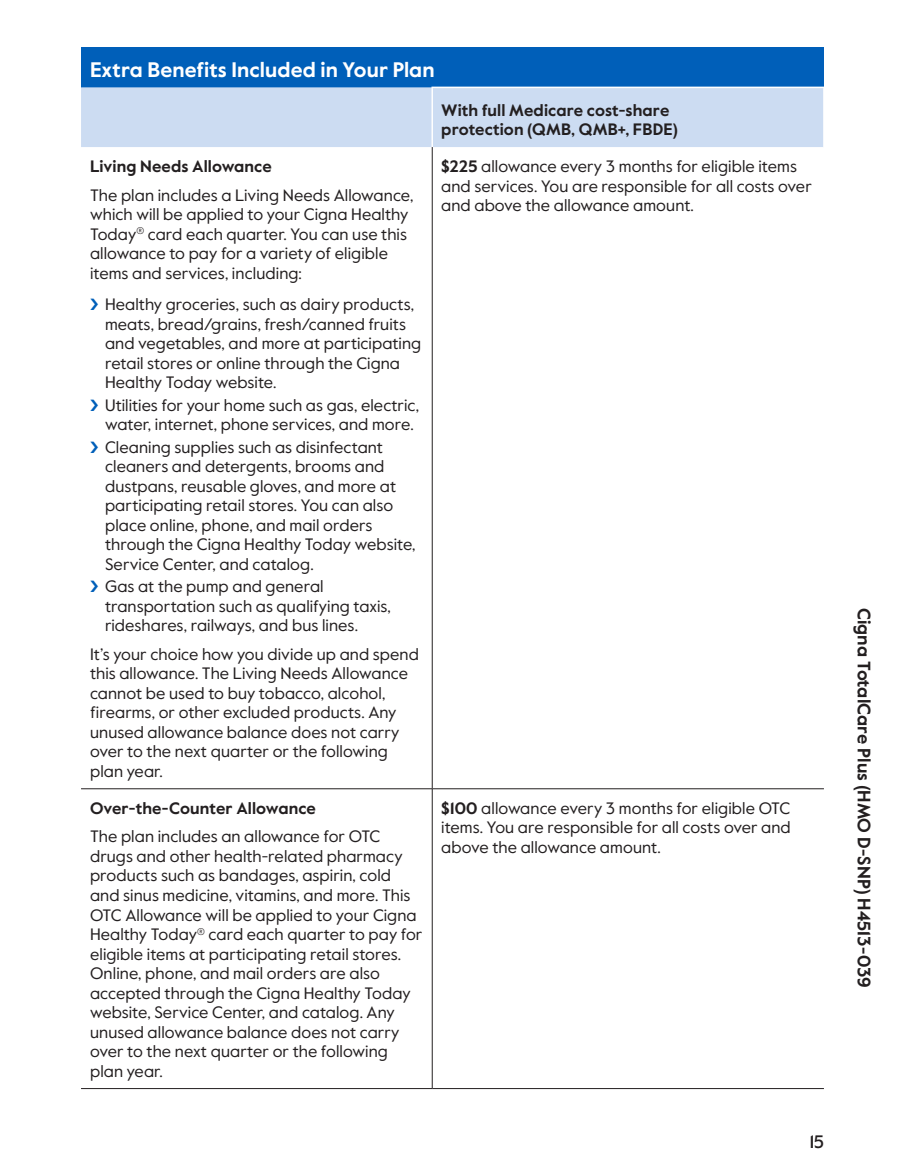
<style>
.page{position:relative;width:905px;height:1175px;background:#fff}
.page>*{position:absolute;margin:0;border:0;box-sizing:border-box;transform-origin:0 0}
.table_AB_h1{font:700 21px "Value Sans Pro";letter-spacing:.005em;color:#fff}
.margin_plan_name{font:700 18px "Value Sans Pro";color:#231f20}
.t1{font:500 18px "Value Sans Pro";color:#231f20}
.table_para{font:16.5px/19.5px "Value Sans Pro";letter-spacing:.005em;color:#231f20}
.table_para_AB{font:16.5px/19.5px "Value Sans Pro";letter-spacing:.005em;color:#231f20}
.table_col_h1_align_right{font:700 16.5px/19.5px "Value Sans Pro";letter-spacing:.005em;color:#231f20}
.table_para-2{font:700 16.5px "Value Sans Pro";letter-spacing:.005em;color:#231f20}
.s1{font-weight:700}
</style>
<div class="page">
<div style="left:81px;top:47px;width:743px;height:40px;background:#005fb9"></div>
<div style="left:81px;top:87px;width:742px;height:60px;background:#ccdcf2"></div>
<hr style="left:431px;top:87px;width:393px;height:1px;background:#fff">
<hr style="left:431px;top:88px;width:2px;height:59px;background:#fff">
<hr style="left:81px;top:788px;width:351px;height:1px;background:#231f20">
<hr style="left:81px;top:1088px;width:351px;height:1px;background:#231f20">
<hr style="left:432px;top:147px;width:1px;height:641px;background:#231f20">
<hr style="left:432px;top:788px;width:392px;height:1px;background:#231f20">
<hr style="left:432px;top:789px;width:1px;height:299px;background:#231f20">
<hr style="left:432px;top:1088px;width:392px;height:1px;background:#231f20">
<p class="table_AB_h1" style="left:90px;top:57px;width:346px">Extra Benefits Included in Your Plan</p>
<p class="table_para-2" style="left:90px;top:156px;width:183px">Living Needs Allowance</p>
<p class="table_para" style="left:90px;top:185px;width:325px">The plan includes a Living Needs Allowance, which will be applied to your Cigna Healthy Today<sup>®</sup> card each quarter. You can use this allowance to pay for a variety of eligible items and services, including:</p>
<p class="table_para" style="left:105px;top:295px;width:318px">Healthy groceries, such as dairy products, meats, bread/grains, fresh/canned fruits and vegetables, and more at participating retail stores or online through the Cigna Healthy Today website.</p>
<p class="table_para" style="left:105px;top:395px;width:315px">Utilities for your home such as gas, electric, water, internet, phone services, and more.</p>
<p class="table_para" style="left:105px;top:437px;width:312px">Cleaning supplies such as disinfectant cleaners and detergents, brooms and dustpans, reusable gloves, and more at participating retail stores. You can also place online, phone, and mail orders through the Cigna Healthy Today website, Service Center, and catalog.</p>
<p class="table_para" style="left:105px;top:577px;width:287px">Gas at the pump and general transportation such as qualifying taxis, rideshares, railways, and bus lines.</p>
<p class="table_para" style="left:90px;top:644px;width:330px">It’s your choice how you divide up and spend this allowance. The Living Needs Allowance cannot be used to buy tobacco, alcohol, firearms, or other excluded products. Any unused allowance balance does not carry over to the next quarter or the following plan year.</p>
<p class="table_para-2" style="left:90px;top:798px;width:227px">Over-the-Counter Allowance</p>
<p class="table_para" style="left:90px;top:827px;width:334px">The plan includes an allowance for OTC drugs and other health-related pharmacy products such as bandages, aspirin, cold and sinus medicine, vitamins, and more. This OTC Allowance will be applied to your Cigna Healthy Today<sup>®</sup> card each quarter to pay for eligible items at participating retail stores.<br>Online, phone, and mail orders are also accepted through the Cigna Healthy Today website, Service Center, and catalog. Any unused allowance balance does not carry over to the next quarter or the following plan year.</p>
<p class="table_col_h1_align_right" style="left:441px;top:101px;width:238px">With full Medicare cost-share protection (QMB, QMB+, FBDE)</p>
<p class="table_para_AB" style="left:441px;top:157px;width:372px"><span class="s1">$225</span> allowance every 3 months for eligible items and services. You are responsible for all costs over and above the allowance amount.</p>
<p class="table_para_AB" style="left:441px;top:798px;width:351px;text-align:justify"><span class="s1">$100</span> allowance every 3 months for eligible OTC items. You are responsible for all costs over and above the allowance amount.</p>
<p class="t1" style="left:809px;top:1130px;width:16px">15</p>
<p class="margin_plan_name" style="left:874px;top:608px;width:381px;rotate:90deg">Cigna TotalCare Plus (HMO D-SNP) H4513-039</p>
</div>
